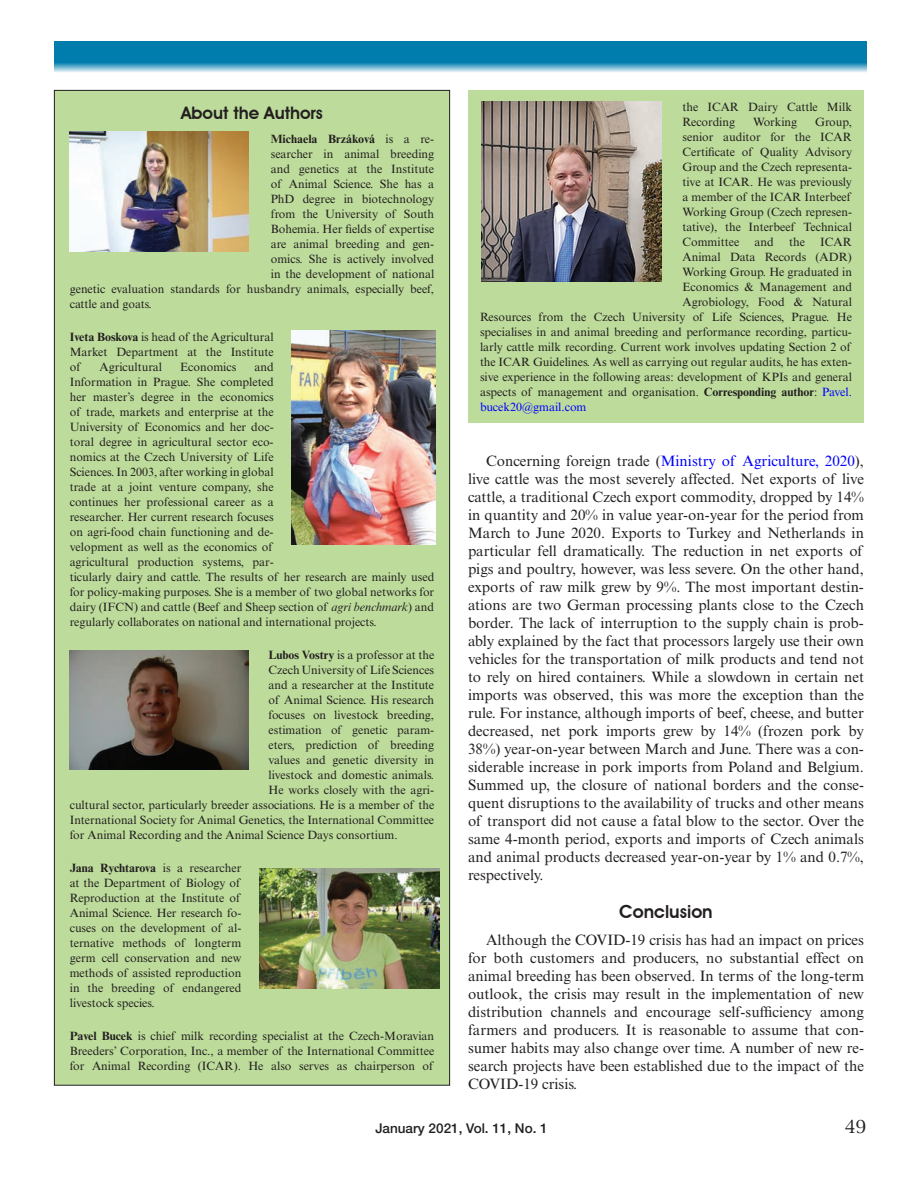
<style>
.page{position:relative;width:918px;height:1188px;background:#fff}
.page>*{position:absolute;margin:0;border:0;box-sizing:border-box;transform-origin:0 0}
.t1{font:600 18px "Avant Garde IT Cby BT";color:#231f20}
.t2{font:18px "Lucida Bright";color:#231f20}
.t3{font:600 17.25px "Avant Garde IT Cby BT";color:#231f20}
.t4{font:15px/18px "Times New Roman MT Std";color:#231f20;text-align:justify}
.t5{font:500 13.5px "Helvetica Neue LT Std";color:#231f20}
.t6{font:12px/15px "Times New Roman MT Std";color:#231f20;text-align:justify}
.t7{font:700 12px "Times New Roman MT Std";color:#231f20}
.t8{font:12px "Times New Roman MT Std";color:#00f}
.s1{font-weight:400}
.s2{font-weight:700}
.s3{font-style:italic}
.s4{color:#00f}
</style>
<div class="page">
<svg style="left:54px;top:41px;width:813px;height:31px;background:#238eb8"></svg>
<div style="left:54px;top:90px;width:396px;height:995px;background:#bddc9b"></div>
<img style="left:292px;top:331px;width:144px;height:213px">
<img style="left:69px;top:131px;width:180px;height:120px">
<img style="left:69px;top:651px;width:180px;height:119px">
<img style="left:259px;top:868px;width:180px;height:121px">
<div style="left:468px;top:90px;width:396px;height:333px;background:#bddc9b"></div>
<img style="left:482px;top:101px;width:180px;height:180px">
<h2 class="t3" style="left:181px;top:102px;width:143px">About the Authors</h2>
<p class="t7" style="left:271px;top:131px;width:165px">Michaela Brzáková <span class="s1">is a re-</span></p>
<p class="t6" style="left:271px;top:146px;width:165px">searcher in animal breeding</p>
<p class="t6" style="left:271px;top:161px;width:165px">and genetics at the Institute</p>
<p class="t6" style="left:271px;top:176px;width:165px">of Animal Science. She has a</p>
<p class="t6" style="left:271px;top:191px;width:165px">PhD degree in biotechnology</p>
<p class="t6" style="left:271px;top:206px;width:165px">from the University of South</p>
<p class="t6" style="left:271px;top:221px;width:165px">Bohemia. Her fields of expertise</p>
<p class="t6" style="left:271px;top:236px;width:165px">are animal breeding and gen-</p>
<p class="t6" style="left:271px;top:251px;width:165px">omics. She is actively involved</p>
<p class="t6" style="left:271px;top:266px;width:165px">in the development of national</p>
<p class="t6" style="left:70px;top:281px;width:366px">genetic evaluation standards for husbandry animals, especially beef,</p>
<p class="t6" style="left:70px;top:296px;width:84px">cattle and goats.</p>
<p class="t6" style="left:70px;top:329px;width:205px"><span class="s2">Iveta Boskova</span> is head of the Agricultural Market Department at the Institute of</p>
<p class="t6" style="left:100px;top:359px;width:64px">Agricultural</p>
<p class="t6" style="left:180px;top:359px;width:58px">Economics</p>
<p class="t6" style="left:70px;top:359px;width:366px;text-align:left;text-indent:185px">and<br>Information in Prague. She completed<br>her master’s degree in the economics<br>of trade, markets and enterprise at the<br>University of Economics and her doc-<br>toral degree in agricultural sector eco-<br>nomics at the Czech University of Life<br>Sciences. In 2003, after working in global<br>trade at a joint venture company, she<br>continues her professional career as a<br>researcher. Her current research focuses<br>on agri-food chain functioning and de-<br>velopment as well as the economics of<br>agricultural production systems, par-<br>ticularly dairy and cattle. The results of her research are mainly used for policy-making purposes. She is a member of two global networks for dairy (IFCN) and cattle (Beef and Sheep section of <span class="s3">agri benchmark</span>) and regularly collaborates on national and international projects.</p>
<p class="t6" style="left:268px;top:647px;width:167px"><span class="s2">Lubos Vostry</span> is a professor at the</p>
<p class="t6" style="left:268px;top:662px;width:167px">Czech University of Life Sciences</p>
<p class="t6" style="left:268px;top:677px;width:167px">and a researcher at the Institute</p>
<p class="t6" style="left:268px;top:692px;width:167px">of Animal Science. His research</p>
<p class="t6" style="left:268px;top:707px;width:167px">focuses on livestock breeding,</p>
<p class="t6" style="left:268px;top:722px;width:167px">estimation of genetic param-</p>
<p class="t6" style="left:268px;top:737px;width:167px">eters, prediction of breeding</p>
<p class="t6" style="left:268px;top:752px;width:167px">values and genetic diversity in</p>
<p class="t6" style="left:268px;top:767px;width:167px">livestock and domestic animals.</p>
<p class="t6" style="left:268px;top:782px;width:167px">He works closely with the agri-</p>
<p class="t6" style="left:70px;top:797px;width:366px">cultural sector, particularly breeder associations. He is a member of the</p>
<p class="t6" style="left:70px;top:812px;width:366px">International Society for Animal Genetics, the International Committee</p>
<p class="t6" style="left:70px;top:827px;width:329px">for Animal Recording and the Animal Science Days consortium.</p>
<p class="t6" style="left:70px;top:860px;width:173px"><span class="s2">Jana Rychtarova</span> is a researcher at the Department of Biology of Reproduction at the Institute of Animal Science. Her research fo&shy;cuses on the development of al&shy;ternative methods of longterm germ cell conservation and new methods of assisted reproduction in the breeding of endangered livestock species.</p>
<p class="t6" style="left:70px;top:1028px;width:366px"><span class="s2">Pavel Bucek</span> is chief milk recording specialist at the Czech-Moravian Breeders’ Corporation, Inc., a member of the International Committee for Animal Recording (ICAR). He also serves as chairperson of</p>
<p class="t6" style="left:682px;top:99px;width:171px">the ICAR Dairy Cattle Milk<br>Recording</p>
<p class="t6" style="left:753px;top:114px;width:46px">Working</p>
<p class="t6" style="left:682px;top:114px;width:171px;text-indent:133px">Group, senior auditor for the ICAR Certificate of Quality Advisory Group and the Czech representa&shy;tive at ICAR. He was previously a member of the ICAR Interbeef Working Group (Czech represen&shy;tative), the Interbeef Technical Committee</p>
<p class="t6" style="left:755px;top:234px;width:21px">and</p>
<p class="t6" style="left:789px;top:234px;width:17px">the</p>
<p class="t6" style="left:820px;top:234px;width:33px">ICAR</p>
<p class="t6" style="left:682px;top:249px;width:171px">Animal Data Records (ADR)</p>
<p class="t6" style="left:682px;top:264px;width:171px">Working Group. He graduated in</p>
<p class="t6" style="left:682px;top:279px;width:171px">Economics &amp; Management and</p>
<p class="t6" style="left:682px;top:294px;width:171px">Agrobiology, Food &amp; Natural</p>
<p class="t6" style="left:480px;top:309px;width:373px">Resources from the Czech University of Life Sciences, Prague. He</p>
<p class="t6" style="left:480px;top:324px;width:373px">specialises in and animal breeding and performance recording, particu-</p>
<p class="t6" style="left:480px;top:339px;width:372px">larly cattle milk recording. Current work involves updating Section 2 of</p>
<p class="t6" style="left:480px;top:354px;width:373px">the ICAR Guidelines. As well as carrying out regular audits, he has exten-</p>
<p class="t6" style="left:480px;top:369px;width:374px">sive experience in the following areas: development of KPIs and general</p>
<p class="t6" style="left:480px;top:384px;width:373px">aspects of management and organisation. <span class="s2">Corresponding author</span>: <span class="s4">Pavel.</span></p>
<p class="t8" style="left:480px;top:400px;width:108px">bucek20@gmail.com</p>
<p class="t4" style="left:468px;top:452px;width:398px;text-indent:18px">Concerning foreign trade (<span class="s4">Ministry of Agriculture, 2020</span>), live cattle was the most severely affected. Net exports of live cattle, a traditional Czech export commodity, dropped by 14% in quantity and 20% in value year-on-year for the period from March to June 2020. Exports to Turkey and Netherlands in particular fell dramatically. The reduction in net exports of pigs and poultry, however, was less severe. On the other hand, exports of raw milk grew by 9%. The most important destin&shy;ations are two German processing plants close to the Czech border. The lack of interruption to the supply chain is prob&shy;ably explained by the fact that processors largely use their own vehicles for the transportation of milk products and tend not to rely on hired containers. While a slowdown in certain net imports was observed, this was more the exception than the rule. For instance, although imports of beef, cheese, and butter decreased, net pork imports grew by 14% (frozen pork by 38%) year-on-year between March and June. There was a con&shy;siderable increase in pork imports from Poland and Belgium.<br>Summed up, the closure of national borders and the conse&shy;quent disruptions to the availability of trucks and other means of transport did not cause a fatal blow to the sector. Over the same 4-month period, exports and imports of Czech animals and animal products decreased year-on-year by 1% and 0.7%, respectively.</p>
<h1 class="t1" style="left:619px;top:901px;width:95px">Conclusion</h1>
<p class="t4" style="left:468px;top:931px;width:398px;text-indent:18px">Although the COVID-19 crisis has had an impact on prices for both customers and producers, no substantial effect on animal breeding has been observed. In terms of the long-term outlook, the crisis may result in the implementation of new distribution channels and encourage self-sufficiency among farmers and producers. It is reasonable to assume that con&shy;sumer habits may also change over time. A number of new re&shy;search projects have been established due to the impact of the COVID-19 crisis.</p>
<p class="t5" style="left:375px;top:1120px;width:174px">January 2021, Vol. 11, No. 1</p>
<h1 class="t2" style="left:845px;top:1116px;width:23px">49</h1>
</div>
